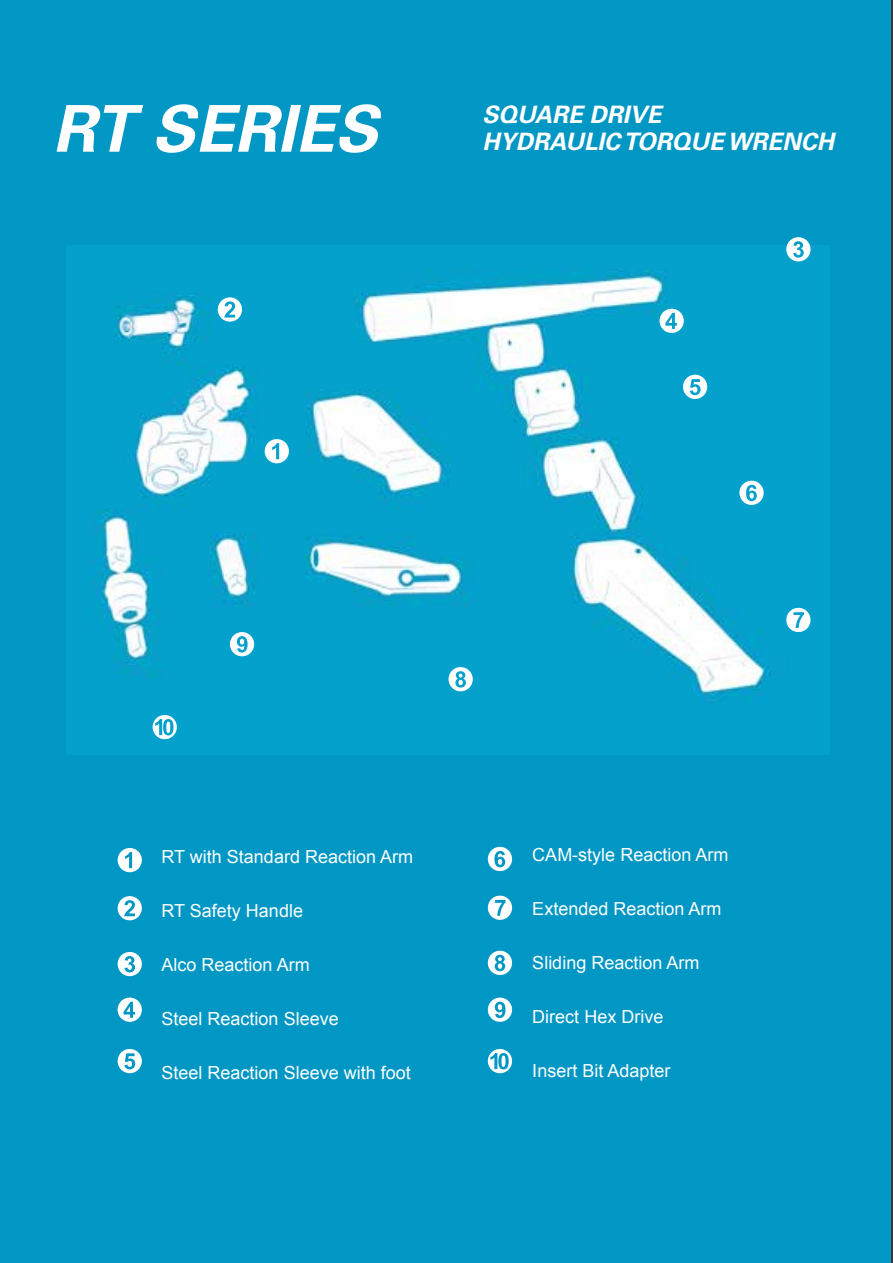
<style>
.page{position:relative;width:893px;height:1263px;background:#0097c4}
.page>*{position:absolute;margin:0;border:0;box-sizing:border-box;transform-origin:0 0}
.t1{font:italic 700 64.5px "Univers LT Std";color:#fff}
.t2{font:italic 700 24px/27px "Univers LT Std";color:#fff}
.t3{font:18px "Arial";color:#fff}
</style>
<div class="page">
<hr style="left:892px;top:0;width:1px;height:1263px;background:#373a3b">
<img style="left:89px;top:246px;width:740px;height:508px">
<svg style="left:218px;top:297px;width:24px;height:25px"></svg>
<svg style="left:153px;top:715px;width:24px;height:24px"></svg>
<svg style="left:230px;top:632px;width:24px;height:24px"></svg>
<svg style="left:786px;top:237px;width:24px;height:24px"></svg>
<svg style="left:659px;top:309px;width:25px;height:24px"></svg>
<svg style="left:683px;top:375px;width:24px;height:24px"></svg>
<svg style="left:739px;top:481px;width:25px;height:24px"></svg>
<svg style="left:786px;top:608px;width:24px;height:24px"></svg>
<svg style="left:448px;top:667px;width:25px;height:24px"></svg>
<svg style="left:265px;top:439px;width:24px;height:24px"></svg>
<svg style="left:118px;top:896px;width:24px;height:24px"></svg>
<svg style="left:118px;top:952px;width:24px;height:24px"></svg>
<svg style="left:118px;top:997px;width:24px;height:25px"></svg>
<svg style="left:118px;top:1049px;width:24px;height:24px"></svg>
<svg style="left:488px;top:847px;width:24px;height:24px"></svg>
<svg style="left:488px;top:895px;width:24px;height:25px"></svg>
<svg style="left:488px;top:951px;width:24px;height:24px"></svg>
<svg style="left:488px;top:997px;width:24px;height:25px"></svg>
<svg style="left:488px;top:1049px;width:24px;height:24px"></svg>
<svg style="left:118px;top:848px;width:24px;height:24px"></svg>
<h1 class="t1" style="left:53px;top:91px;width:326px">RT SERIES</h1>
<h2 class="t2" style="left:482px;top:101px;width:353px">SQUARE DRIVE<br>HYDRAULIC TORQUE WRENCH</h2>
<p class="t3" style="left:162px;top:844px;width:253px">RT with Standard Reaction Arm</p>
<p class="t3" style="left:162px;top:898px;width:143px">RT Safety Handle</p>
<p class="t3" style="left:162px;top:952px;width:150px">Alco Reaction Arm</p>
<p class="t3" style="left:162px;top:1006px;width:179px">Steel Reaction Sleeve</p>
<p class="t3" style="left:162px;top:1060px;width:251px">Steel Reaction Sleeve with foot</p>
<p class="t3" style="left:532px;top:842px;width:198px">CAM-style Reaction Arm</p>
<p class="t3" style="left:532px;top:896px;width:191px">Extended Reaction Arm</p>
<p class="t3" style="left:532px;top:950px;width:169px">Sliding Reaction Arm</p>
<p class="t3" style="left:532px;top:1004px;width:133px">Direct Hex Drive</p>
<p class="t3" style="left:532px;top:1058px;width:140px">Insert Bit Adapter</p>
</div>
